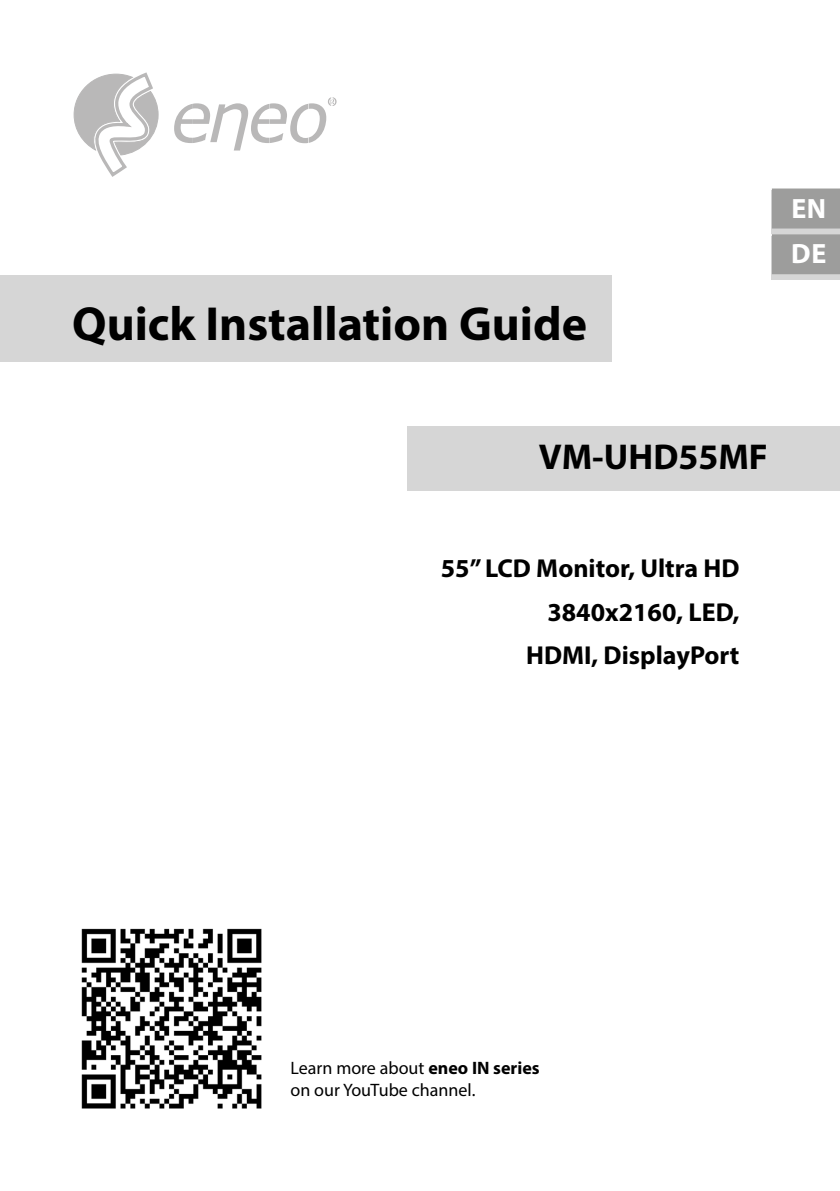
<style>
.page{position:relative;width:840px;height:1191px;background:#fff}
.page>*{position:absolute;margin:0;border:0;box-sizing:border-box;transform-origin:0 0}
.t1{font:700 48px "Myriad Pro";color:#000}
.t2{font:700 36px "Myriad Pro";color:#000}
.t3{font:700 28px/45.6px "Myriad Pro";color:#fff}
.t4{font:700 26px/43.2px "Myriad Pro";color:#000;text-align:right}
.t5{font:18px/21.6px "Myriad Pro";color:#000}
.s1{font-weight:700}
</style>
<div class="page">
<svg style="left:771px;top:228px;width:68px;height:6px"></svg>
<div style="left:771px;top:188px;width:68px;height:40px;background:#9d9d9c"></div>
<div style="left:771px;top:236px;width:68px;height:43px;background:linear-gradient(to right,#cfcfce,#cfcfce)"></div>
<div style="left:771px;top:234px;width:68px;height:40px;background:#9d9d9c"></div>
<img style="left:81px;top:928px;width:181px;height:181px">
<svg style="left:174px;top:97px;width:162px;height:53px"></svg>
<svg style="left:73px;top:72px;width:86px;height:105px"></svg>
<div style="left:0;top:275px;width:611px;height:86px;background:#d6d6d6"></div>
<div style="left:408px;top:426px;width:431px;height:65px;background:#d6d6d6"></div>
<h1 class="t1" style="left:72px;top:292px;width:516px">Quick Installation Guide</h1>
<p class="t3" style="left:790px;top:184px;width:36px">EN<br>DE</p>
<h2 class="t2" style="left:538px;top:434px;width:230px">VM-UHD55MF</h2>
<p class="t4" style="left:440px;top:546px;width:300px">55” LCD Monitor, Ultra HD<br>3840x2160, LED,<br>HDMI, DisplayPort</p>
<p class="t5" style="left:290px;top:1057px;width:250px">Learn more about <span class="s1">eneo IN series </span>on our YouTube channel.</p>
</div>
